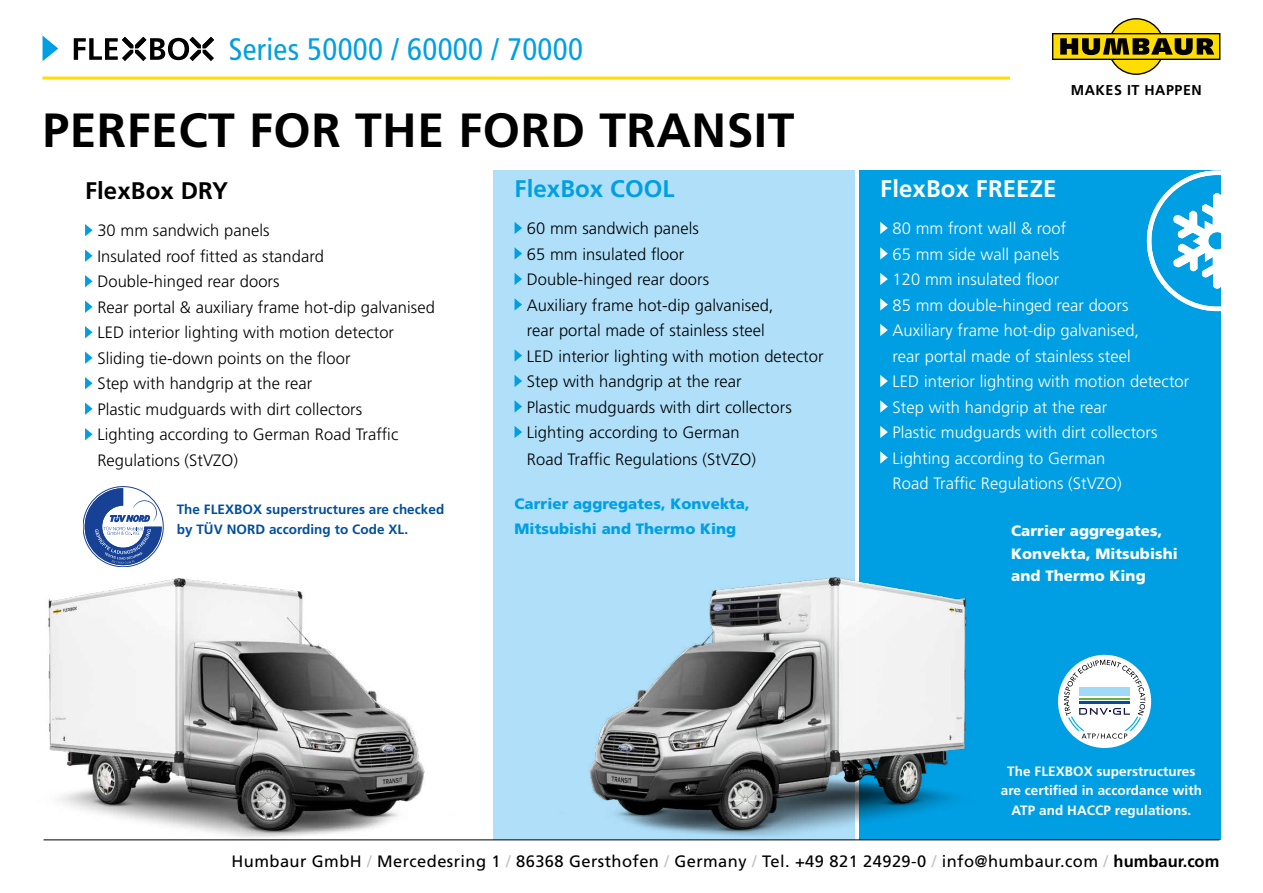
<style>
.page{position:relative;width:1263px;height:893px;background:#fff}
.page>*{position:absolute;margin:0;border:0;box-sizing:border-box;transform-origin:0 0}
.t1{font:700 48px "Frutiger LT";letter-spacing:.01em;color:#000}
.t2{font:condensed 31.05px "Frutiger LT";letter-spacing:.01em;color:#009fe3}
.t3{font:700 24px "Frutiger LT";letter-spacing:.005em;color:#fff}
.t4{font:700 24px "Frutiger LT";letter-spacing:.005em;color:#009fe3}
.t5{font:700 24px "Frutiger LT";letter-spacing:.005em;color:#000}
.t6{font:300 16.5px/25.5px "Frutiger LT";letter-spacing:.005em;color:#000}
.t7{font:300 16.5px/25.5px "Frutiger LT";letter-spacing:.005em;color:#fff}
.t8{font:16.5px "Frutiger LT";letter-spacing:.025em;color:#000}
.t9{font:900 15px/22.5px "Frutiger LT";letter-spacing:.005em;color:#fff}
.t10{font:900 15px/25.5px "Frutiger LT";letter-spacing:.005em;color:#009fe3}
.t11{font:700 14.25px "Frutiger LT";letter-spacing:.04em;color:#000}
.t12{font:700 13.5px/19.5px "Frutiger LT";letter-spacing:.005em;color:#fff;text-align:center}
.t13{font:700 13.5px/19.5px "Frutiger LT";letter-spacing:.005em;color:#004f9f}
.s1{color:#c5c0c3}
.s2{font-weight:700}
</style>
<div class="page">
<div style="left:859px;top:170px;width:361px;height:670px;background:#009fe3"></div>
<div style="left:493px;top:170px;width:362px;height:670px;background:#afdff9"></div>
<hr style="left:44px;top:839px;width:1175px;height:1px;background:#000">
<img style="left:43px;top:578px;width:469px;height:263px">
<img style="left:546px;top:577px;width:514px;height:264px">
<hr style="left:43px;top:77px;width:967px;height:3px;background:#ffde00">
<svg style="left:43px;top:36px;width:15px;height:25px"></svg>
<svg style="left:74px;top:37px;width:140px;height:24px"></svg>
<svg style="left:1147px;top:171px;width:74px;height:140px"></svg>
<svg style="left:85px;top:488px;width:77px;height:77px"></svg>
<svg style="left:85px;top:224px;width:8px;height:12px"></svg>
<svg style="left:85px;top:250px;width:8px;height:12px"></svg>
<svg style="left:85px;top:275px;width:8px;height:12px"></svg>
<svg style="left:85px;top:301px;width:8px;height:12px"></svg>
<svg style="left:85px;top:326px;width:8px;height:12px"></svg>
<svg style="left:85px;top:352px;width:8px;height:12px"></svg>
<svg style="left:85px;top:377px;width:8px;height:12px"></svg>
<svg style="left:85px;top:403px;width:8px;height:12px"></svg>
<svg style="left:85px;top:428px;width:8px;height:12px"></svg>
<svg style="left:880px;top:222px;width:8px;height:12px"></svg>
<svg style="left:880px;top:247px;width:8px;height:13px"></svg>
<svg style="left:880px;top:273px;width:8px;height:12px"></svg>
<svg style="left:880px;top:298px;width:8px;height:13px"></svg>
<svg style="left:880px;top:324px;width:8px;height:12px"></svg>
<svg style="left:880px;top:375px;width:8px;height:12px"></svg>
<svg style="left:880px;top:400px;width:8px;height:13px"></svg>
<svg style="left:880px;top:426px;width:8px;height:12px"></svg>
<svg style="left:880px;top:451px;width:8px;height:13px"></svg>
<svg style="left:514px;top:222px;width:8px;height:12px"></svg>
<svg style="left:514px;top:247px;width:8px;height:13px"></svg>
<svg style="left:514px;top:273px;width:8px;height:12px"></svg>
<svg style="left:514px;top:298px;width:8px;height:13px"></svg>
<svg style="left:514px;top:349px;width:8px;height:13px"></svg>
<svg style="left:514px;top:375px;width:8px;height:12px"></svg>
<svg style="left:514px;top:400px;width:8px;height:13px"></svg>
<svg style="left:514px;top:426px;width:8px;height:12px"></svg>
<div style="left:1058px;top:655px;width:93px;height:93px;background:#fff;border-radius:50%"></div>
<svg style="left:1064px;top:660px;width:83px;height:79px"></svg>
<svg style="left:1052px;top:18px;width:168px;height:57px"></svg>
<h2 class="t2" style="left:229px;top:31px;width:356px">Series 50000 / 60000 / 70000</h2>
<h1 class="t1" style="left:43px;top:102px;width:753px">PERFECT FOR THE FORD TRANSIT</h1>
<h3 class="t5" style="left:85px;top:176px;width:145px">FlexBox DRY</h3>
<p class="t6" style="left:97px;top:218px;width:339px">30 mm sandwich panels<br>Insulated roof fitted as standard<br>Double-hinged rear doors<br>Rear portal &amp; auxiliary frame hot-dip galvanised LED interior lighting with motion detector Sliding tie-down points on the floor<br>Step with handgrip at the rear<br>Plastic mudguards with dirt collectors<br>Lighting according to German Road Traffic Regulations (StVZO)</p>
<p class="t13" style="left:177px;top:500px;width:269px">The FLEXBOX superstructures are checked by TÜV NORD according to Code XL.</p>
<h3 class="t4" style="left:514px;top:174px;width:162px">FlexBox COOL</h3>
<p class="t6" style="left:527px;top:216px;width:298px">60 mm sandwich panels<br>65 mm insulated floor<br>Double-hinged rear doors<br>Auxiliary frame hot-dip galvanised,<br>rear portal made of stainless steel<br>LED interior lighting with motion detector<br>Step with handgrip at the rear<br>Plastic mudguards with dirt collectors<br>Lighting according to German</p>
<p class="t6" style="left:527px;top:447px;width:231px">Road Traffic Regulations (StVZO)</p>
<p class="t10" style="left:514px;top:491px;width:237px">Carrier aggregates, Konvekta,<br>Mitsubishi and Thermo King</p>
<p class="t11" style="left:1071px;top:82px;width:132px">MAKES IT HAPPEN</p>
<h3 class="t3" style="left:880px;top:174px;width:178px">FlexBox FREEZE</h3>
<p class="t7" style="left:892px;top:216px;width:298px">80 mm front wall &amp; roof<br>65 mm side wall panels<br>120 mm insulated floor<br>85 mm double-hinged rear doors<br>Auxiliary frame hot-dip galvanised,<br>rear portal made of stainless steel<br>LED interior lighting with motion detector<br>Step with handgrip at the rear<br>Plastic mudguards with dirt collectors<br>Lighting according to German<br>Road Traffic Regulations (StVZO)</p>
<p class="t9" style="left:1011px;top:520px;width:168px">Carrier aggregates,<br>Konvekta, Mitsubishi and Thermo King</p>
<p class="t12" style="left:1001px;top:761px;width:203px">The FLEXBOX superstructures are certified in accordance with<br>ATP and HACCP regulations.</p>
<p class="t8" style="left:232px;top:851px;width:989px">Humbaur GmbH <span class="s1">/</span> Mercedesring 1 <span class="s1">/</span> 86368 Gersthofen <span class="s1">/</span> Germany <span class="s1">/</span> Tel. +49 821 24929-0 <span class="s1">/</span> info@humbaur.com <span class="s1">/</span> <span class="s2">humbaur.com</span></p>
</div>
